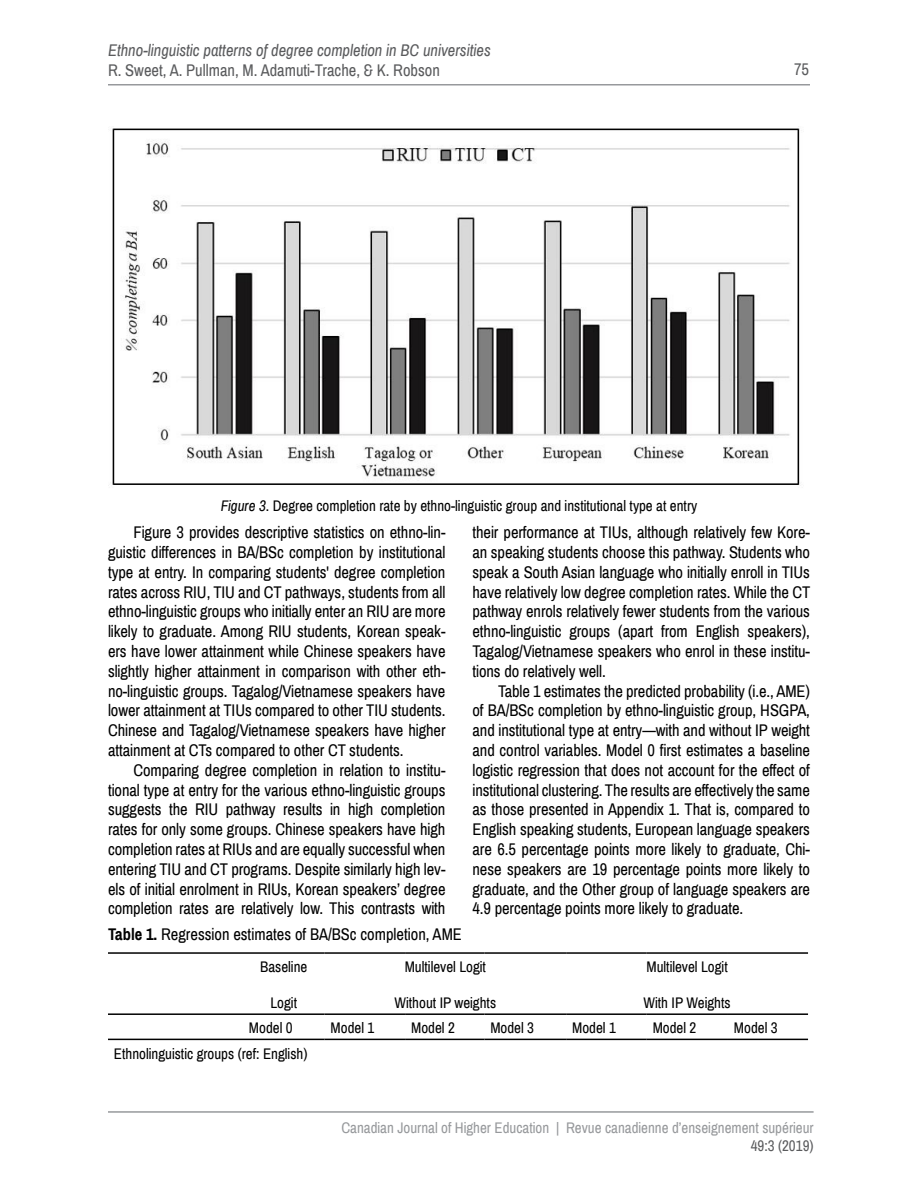
<style>
.page{position:relative;width:918px;height:1188px;background:#fff}
.page>*{position:absolute;margin:0;border:0;box-sizing:border-box;transform-origin:0 0}
.t1{font:16.5px/19.8px "Archivo Narrow";letter-spacing:-.005em;color:#000;text-align:justify}
.t2{font:italic 16.5px "Archivo Narrow";color:#5a5b5d}
.t3{font:16.5px "Archivo Narrow";color:#5a5b5d}
.t4{font:15px "Archivo Narrow";color:#000}
.t5{font:15px "Archivo Narrow";color:#97999c}
.t6{font:15px "Archivo Narrow";color:#5a5b5d}
.s1{font-style:italic}
.s2{font-weight:700}
</style>
<div class="page">
<hr style="left:108px;top:1111px;width:706px;height:2px;background:#97999c">
<hr style="left:108px;top:84px;width:702px;height:2px;background:#97999c">
<img style="left:108px;top:128px;width:692px;height:358px">
<hr style="left:108px;top:952px;width:135px;height:2px;background:#000">
<hr style="left:243px;top:952px;width:82px;height:2px;background:#000">
<hr style="left:325px;top:952px;width:80px;height:2px;background:#000">
<hr style="left:405px;top:952px;width:79px;height:2px;background:#000">
<hr style="left:484px;top:952px;width:82px;height:2px;background:#000">
<hr style="left:566px;top:952px;width:81px;height:2px;background:#000">
<hr style="left:647px;top:952px;width:81px;height:2px;background:#000">
<hr style="left:728px;top:952px;width:80px;height:2px;background:#000">
<hr style="left:108px;top:1013px;width:135px;height:2px;background:#000">
<hr style="left:243px;top:1013px;width:82px;height:2px;background:#000">
<hr style="left:325px;top:1013px;width:80px;height:2px;background:#000">
<hr style="left:405px;top:1013px;width:79px;height:2px;background:#000">
<hr style="left:484px;top:1013px;width:82px;height:2px;background:#000">
<hr style="left:566px;top:1013px;width:81px;height:2px;background:#000">
<hr style="left:647px;top:1013px;width:81px;height:2px;background:#000">
<hr style="left:728px;top:1013px;width:80px;height:2px;background:#000">
<hr style="left:108px;top:1039px;width:135px;height:1px;background:#000">
<hr style="left:243px;top:1039px;width:82px;height:1px;background:#000">
<hr style="left:325px;top:1039px;width:80px;height:1px;background:#000">
<hr style="left:405px;top:1039px;width:79px;height:1px;background:#000">
<hr style="left:484px;top:1039px;width:82px;height:1px;background:#000">
<hr style="left:566px;top:1039px;width:81px;height:1px;background:#000">
<hr style="left:647px;top:1039px;width:81px;height:1px;background:#000">
<hr style="left:728px;top:1039px;width:80px;height:1px;background:#000">
<p class="t2" style="left:108px;top:40px;width:384px">Ethno-linguistic patterns of degree completion in BC universities</p>
<p class="t3" style="left:108px;top:60px;width:333px">R. Sweet, A. Pullman, M. Adamuti-Trache, &amp; K. Robson</p>
<p class="t3" style="left:794px;top:60px;width:17px">75</p>
<p class="t4" style="left:221px;top:497px;width:478px"><span class="s1">Figure 3</span>. Degree completion rate by ethno-linguistic group and institutional type at entry</p>
<p class="t1" style="left:108px;top:523px;width:339px;text-indent:25px">Figure 3 provides descriptive statistics on ethno-lin&shy;guistic differences in BA/BSc completion by institutional type at entry. In comparing students' degree completion rates across RIU, TIU and CT pathways, students from all ethno-linguistic groups who initially enter an RIU are more likely to graduate. Among RIU students, Korean speak&shy;ers have lower attainment while Chinese speakers have slightly higher attainment in comparison with other eth&shy;no-linguistic groups. Tagalog/Vietnamese speakers have lower attainment at TIUs compared to other TIU students.<br>Chinese and Tagalog/Vietnamese speakers have higher attainment at CTs compared to other CT students.</p>
<p class="t1" style="left:108px;top:761px;width:339px;text-indent:25px">Comparing degree completion in relation to institu&shy;tional type at entry for the various ethno-linguistic groups suggests the RIU pathway results in high completion rates for only some groups. Chinese speakers have high completion rates at RIUs and are equally successful when entering TIU and CT programs. Despite similarly high lev&shy;els of initial enrolment in RIUs, Korean speakers’ degree completion rates are relatively low. This contrasts with</p>
<p class="t1" style="left:473px;top:523px;width:339px">their performance at TIUs, although relatively few Kore&shy;an speaking students choose this pathway. Students who speak a South Asian language who initially enroll in TIUs have relatively low degree completion rates. While the CT pathway enrols relatively fewer students from the various ethno-linguistic groups (apart from English speakers), Tagalog/Vietnamese speakers who enrol in these institu&shy;tions do relatively well.</p>
<p class="t1" style="left:473px;top:681px;width:339px;text-indent:25px">Table 1 estimates the predicted probability (i.e., AME) of BA/BSc completion by ethno-linguistic group, HSGPA, and institutional type at entry—with and without IP weight and control variables. Model 0 first estimates a baseline logistic regression that does not account for the effect of institutional clustering. The results are effectively the same as those presented in Appendix 1. That is, compared to English speaking students, European language speakers are 6.5 percentage points more likely to graduate, Chi&shy;nese speakers are 19 percentage points more likely to graduate, and the Other group of language speakers are 4.9 percentage points more likely to graduate.</p>
<p class="t1" style="left:108px;top:925px;width:355px"><span class="s2">Table 1.</span> Regression estimates of BA/BSc completion, AME</p>
<p class="t4" style="left:260px;top:958px;width:49px">Baseline</p>
<p class="t4" style="left:270px;top:994px;width:28px">Logit</p>
<p class="t4" style="left:405px;top:958px;width:83px">Multilevel Logit</p>
<p class="t4" style="left:395px;top:994px;width:103px">Without IP weights</p>
<p class="t4" style="left:646px;top:958px;width:83px">Multilevel Logit</p>
<p class="t4" style="left:644px;top:994px;width:89px">With IP Weights</p>
<p class="t4" style="left:249px;top:1019px;width:45px">Model 0</p>
<p class="t4" style="left:331px;top:1019px;width:45px">Model 1</p>
<p class="t4" style="left:411px;top:1019px;width:45px">Model 2</p>
<p class="t4" style="left:490px;top:1019px;width:45px">Model 3</p>
<p class="t4" style="left:572px;top:1019px;width:45px">Model 1</p>
<p class="t4" style="left:653px;top:1019px;width:45px">Model 2</p>
<p class="t4" style="left:734px;top:1019px;width:45px">Model 3</p>
<p class="t4" style="left:114px;top:1044px;width:195px">Ethnolinguistic groups (ref: English)</p>
<p class="t5" style="left:341px;top:1119px;width:474px">Canadian Journal of Higher Education | Revue canadienne d’enseignement supérieur</p>
<p class="t6" style="left:751px;top:1137px;width:64px">49:3 (2019)</p>
</div>
